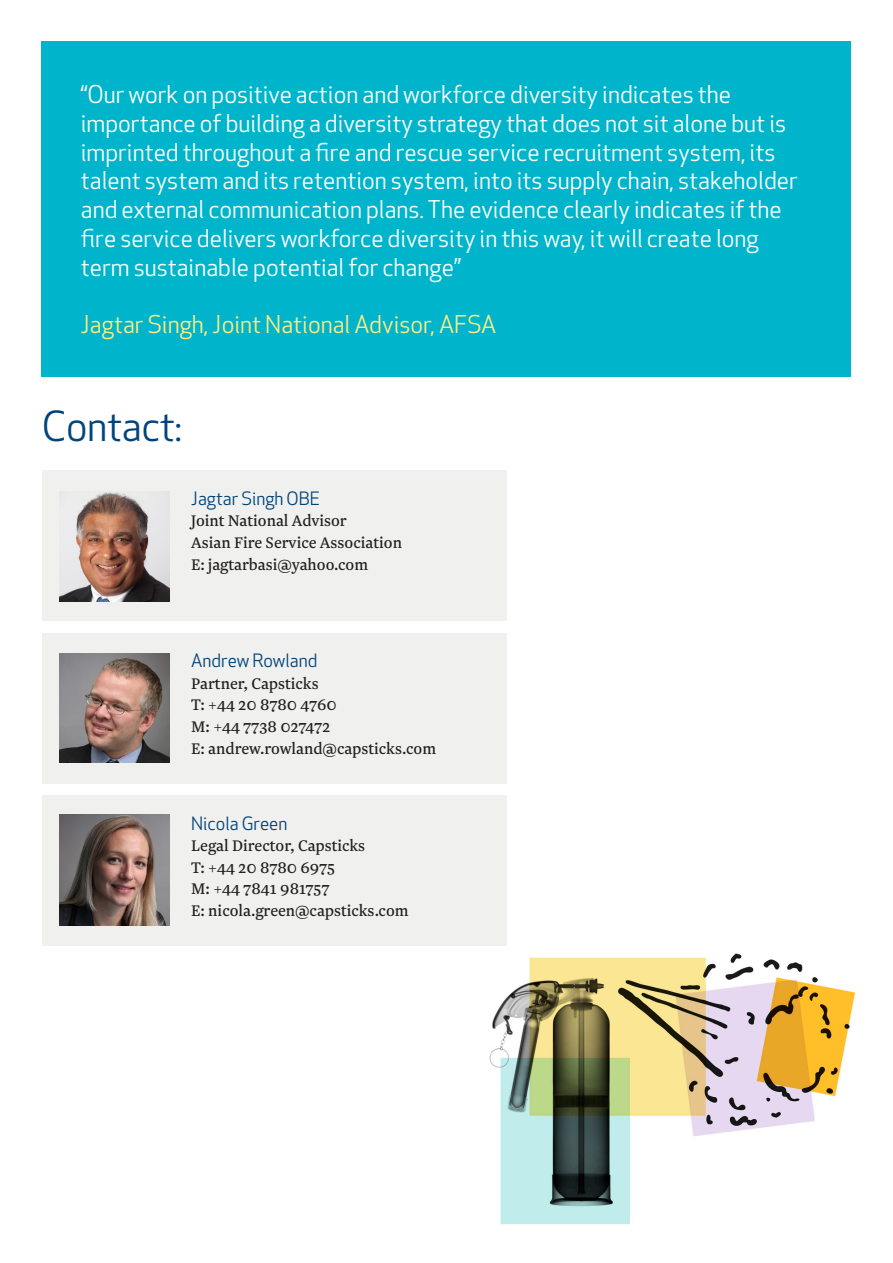
<style>
.page{position:relative;width:893px;height:1263px;background:#fff}
.page>*{position:absolute;margin:0;border:0;box-sizing:border-box;transform-origin:0 0}
.t1{font:40.5px "Apex New";letter-spacing:-.01em;color:#00447b}
.t2{font:24px/28.8px "Apex New";color:#fff}
.t3{font:24px "Apex New";color:#ffed80}
.t4{font:18px/21.6px "Newzald";color:#231f20}
.t5{font:18px "Apex New";color:#00447b}
</style>
<div class="page">
<img style="left:489px;top:953px;width:366px;height:272px">
<div style="left:42px;top:41px;width:809px;height:336px;background:#00b5cb"></div>
<div style="left:42px;top:633px;width:465px;height:150px;background:#f0f0ef"></div>
<img style="left:59px;top:654px;width:111px;height:109px">
<div style="left:42px;top:796px;width:465px;height:150px;background:#f0f0ef"></div>
<img style="left:59px;top:815px;width:111px;height:110px">
<div style="left:42px;top:471px;width:465px;height:150px;background:#f0f0ef"></div>
<img style="left:59px;top:491px;width:111px;height:111px">
<p class="t2" style="left:81px;top:80px;width:719px">“Our work on positive action and workforce diversity indicates the importance of building a diversity strategy that does not sit alone but is imprinted throughout a fire and rescue service recruitment system, its talent system and its retention system, into its supply chain, stakeholder and external communication plans. The evidence clearly indicates if the fire service delivers workforce diversity in this way, it will create long term sustainable potential for change”</p>
<p class="t3" style="left:81px;top:310px;width:417px">Jagtar Singh, Joint National Advisor, AFSA</p>
<p class="t1" style="left:42px;top:400px;width:142px">Contact:</p>
<p class="t5" style="left:191px;top:487px;width:131px">Jagtar Singh OBE</p>
<p class="t4" style="left:191px;top:510px;width:212px">Joint National Advisor<br>Asian Fire Service Association</p>
<p class="t4" style="left:191px;top:553px;width:178px">E: jagtarbasi@yahoo.com</p>
<p class="t5" style="left:191px;top:649px;width:128px">Andrew Rowland</p>
<p class="t4" style="left:191px;top:672px;width:129px">Partner, Capsticks</p>
<p class="t4" style="left:191px;top:694px;width:147px">T: +44 20 8780 4760</p>
<p class="t4" style="left:191px;top:715px;width:141px">M: +44 7738 027472</p>
<p class="t4" style="left:191px;top:737px;width:246px">E: andrew.rowland@capsticks.com</p>
<p class="t5" style="left:191px;top:812px;width:98px">Nicola Green</p>
<p class="t4" style="left:191px;top:835px;width:176px">Legal Director, Capsticks</p>
<p class="t4" style="left:191px;top:856px;width:145px">T: +44 20 8780 6975</p>
<p class="t4" style="left:191px;top:878px;width:140px">M: +44 7841 981757</p>
<p class="t4" style="left:191px;top:899px;width:219px">E: nicola.green@capsticks.com</p>
</div>
